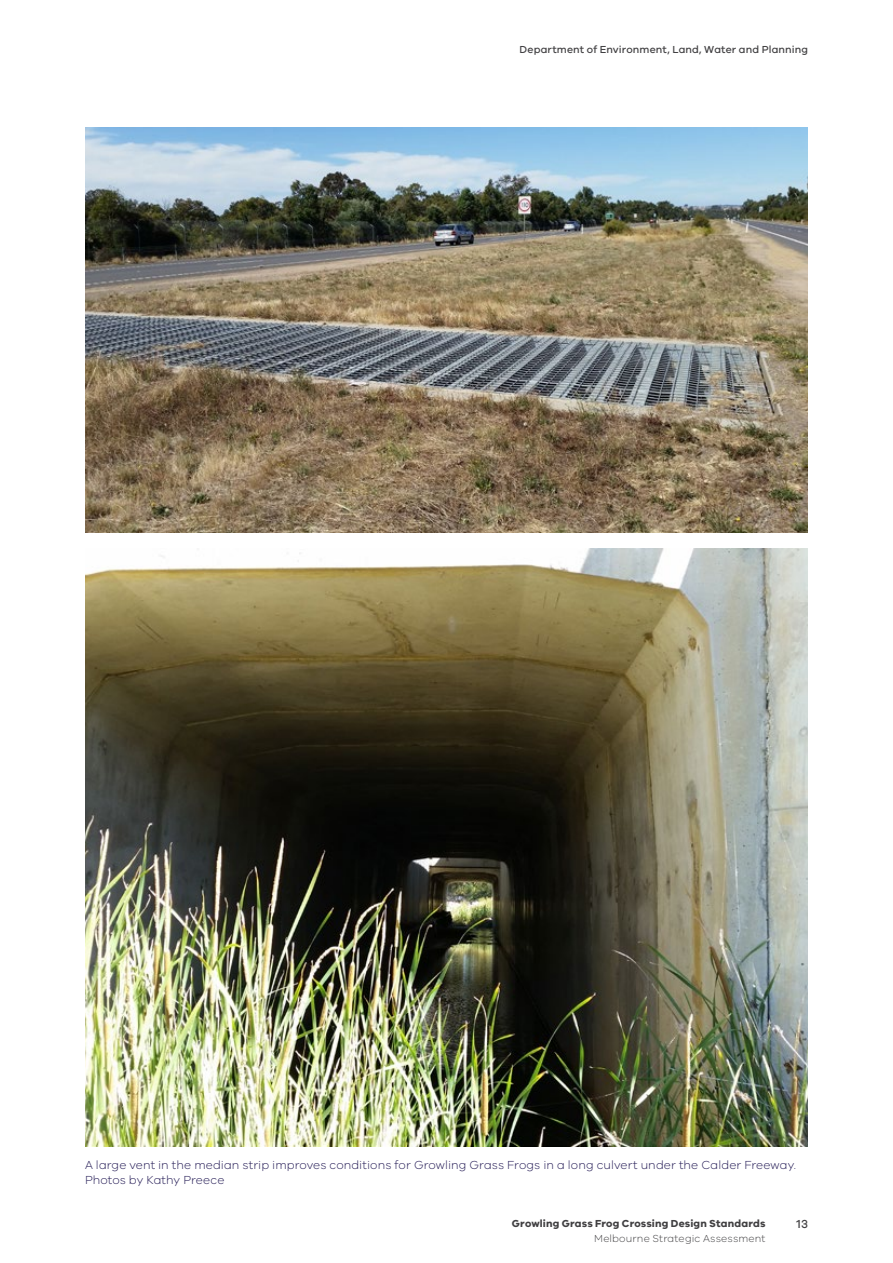
<style>
.page{position:relative;width:893px;height:1263px;background:#fff}
.page>*{position:absolute;margin:0;border:0;box-sizing:border-box;transform-origin:0 0}
.t1{font:300 12px/15px "VIC";letter-spacing:.005em;color:#221954}
.t2{font:500 12px "VIC";color:#414042}
.t3{font:500 10.5px "VIC";letter-spacing:.01em;color:#414042}
.t4{font:700 10.5px "VIC";letter-spacing:.015em;color:#414042}
.t5{font:300 10.5px "VIC";letter-spacing:.015em;color:#414042}
</style>
<div class="page">
<img style="left:85px;top:128px;width:723px;height:404px">
<img style="left:85px;top:549px;width:723px;height:597px">
<p class="t3" style="left:520px;top:43px;width:290px">Department of Environment, Land, Water and Planning</p>
<p class="t1" style="left:85px;top:1157px;width:712px">A large vent in the median strip improves conditions for Growling Grass Frogs in a long culvert under the Calder Freeway.<br>Photos by Kathy Preece</p>
<p class="t4" style="left:512px;top:1217px;width:255px">Growling Grass Frog Crossing Design Standards</p>
<p class="t5" style="left:594px;top:1232px;width:173px">Melbourne Strategic Assessment</p>
<p class="t2" style="left:796px;top:1217px;width:13px">13</p>
</div>
